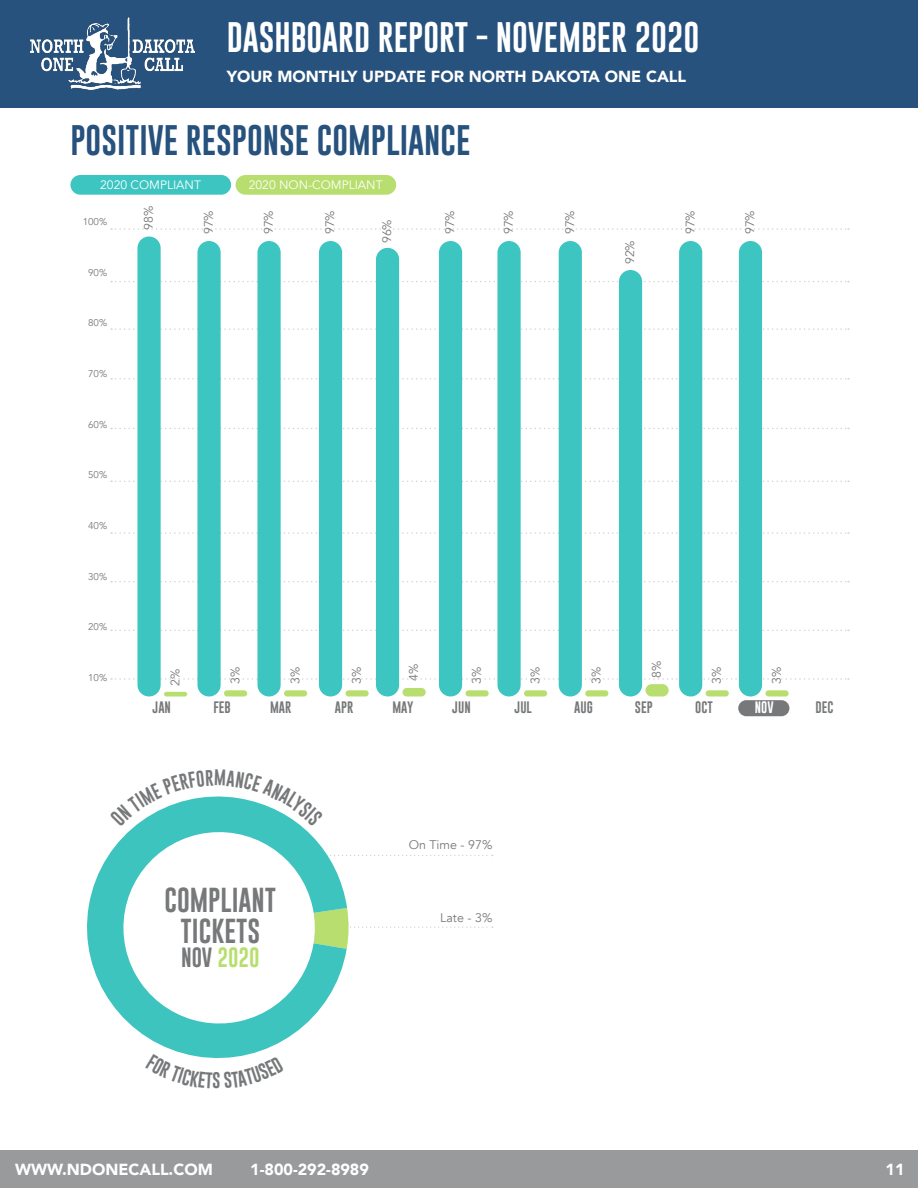
<style>
.page{position:relative;width:918px;height:1188px;background:#fff}
.page>*{position:absolute;margin:0;border:0;box-sizing:border-box;transform-origin:0 0}
.t1{font:31.2px "Gobold";color:#fff}
.t2{font:31.2px "Gobold";color:#27527d}
.t3{font:25.35px "Gobold";color:#76787a}
.t4{font:20.4px "Gobold";color:#b8de6f}
.t5{font:16.5px "Gobold";color:#76787a}
.t6{font:900 16.05px "Avenir";color:#fff}
.t7{font:12.45px "Avenir";color:#76787a}
.t8{font:12.3px "Avenir";color:#76787a}
.t9{font:12.15px "Gobold";color:#76787a}
.t10{font:12.15px "Avenir";color:#fff}
.t11{font:12.15px "Gobold";color:#fff}
.t12{font:12.15px "Gobold";color:#787a7a}
.t13{font:9.75px "Avenir";color:#76787a}
.s1{color:#76787a}
</style>
<div class="page">
<svg style="left:111px;top:228px;width:738px;height:2px"></svg>
<svg style="left:350px;top:855px;width:143px;height:1px"></svg>
<svg style="left:347px;top:908px;width:146px;height:39px"></svg>
<svg style="left:87px;top:848px;width:260px;height:210px"></svg>
<svg style="left:111px;top:281px;width:738px;height:1px"></svg>
<svg style="left:111px;top:328px;width:738px;height:2px"></svg>
<svg style="left:111px;top:378px;width:738px;height:2px"></svg>
<svg style="left:111px;top:428px;width:738px;height:1px"></svg>
<svg style="left:111px;top:481px;width:738px;height:1px"></svg>
<svg style="left:111px;top:532px;width:738px;height:2px"></svg>
<svg style="left:111px;top:581px;width:738px;height:1px"></svg>
<svg style="left:111px;top:630px;width:738px;height:1px"></svg>
<svg style="left:111px;top:678px;width:738px;height:2px"></svg>
<div style="left:137px;top:237px;width:24px;height:459px;background:#3dc5c1;border-radius:12px"></div>
<hr style="left:164px;top:692px;width:23px;height:4px;background:#b8de6f;border-radius:2px">
<div style="left:738px;top:700px;width:51px;height:16px;background:#76787a;border-radius:8px"></div>
<div style="left:70px;top:175px;width:161px;height:20px;background:#3dc5c1;border-radius:10px"></div>
<div style="left:236px;top:175px;width:160px;height:20px;background:#b8de6f;border-radius:10px"></div>
<div style="left:0;top:0;width:918px;height:107px;background:#27527d"></div>
<div style="left:0;top:1150px;width:918px;height:38px;background:#989a9c"></div>
<img style="left:30px;top:17px;width:164px;height:73px">
<svg style="left:114px;top:826px;width:210px;height:207px"></svg>
<div style="left:197px;top:241px;width:24px;height:455px;background:#3dc5c1;border-radius:12px"></div>
<div style="left:224px;top:690px;width:23px;height:6px;background:#b8de6f;border-radius:3px"></div>
<div style="left:257px;top:241px;width:24px;height:455px;background:#3dc5c1;border-radius:12px"></div>
<div style="left:284px;top:690px;width:23px;height:6px;background:#b8de6f;border-radius:3px"></div>
<div style="left:319px;top:241px;width:23px;height:455px;background:#3dc5c1;border-radius:12px"></div>
<div style="left:346px;top:690px;width:23px;height:6px;background:#b8de6f;border-radius:3px"></div>
<div style="left:376px;top:248px;width:23px;height:448px;background:#3dc5c1;border-radius:12px"></div>
<div style="left:403px;top:688px;width:23px;height:8px;background:#b8de6f;border-radius:4px"></div>
<div style="left:439px;top:241px;width:23px;height:455px;background:#3dc5c1;border-radius:12px"></div>
<div style="left:466px;top:690px;width:23px;height:6px;background:#b8de6f;border-radius:3px"></div>
<div style="left:497px;top:241px;width:24px;height:455px;background:#3dc5c1;border-radius:12px"></div>
<div style="left:524px;top:690px;width:23px;height:6px;background:#b8de6f;border-radius:3px"></div>
<div style="left:559px;top:241px;width:23px;height:455px;background:#3dc5c1;border-radius:12px"></div>
<div style="left:585px;top:690px;width:23px;height:6px;background:#b8de6f;border-radius:3px"></div>
<div style="left:619px;top:270px;width:23px;height:426px;background:#3dc5c1;border-radius:12px"></div>
<div style="left:646px;top:684px;width:23px;height:12px;background:#b8de6f;border-radius:6px"></div>
<div style="left:679px;top:241px;width:23px;height:455px;background:#3dc5c1;border-radius:12px"></div>
<div style="left:706px;top:690px;width:23px;height:6px;background:#b8de6f;border-radius:3px"></div>
<div style="left:739px;top:241px;width:23px;height:455px;background:#3dc5c1;border-radius:12px"></div>
<div style="left:765px;top:690px;width:24px;height:6px;background:#b8de6f;border-radius:3px"></div>
<svg style="left:135px;top:796px;width:166px;height:30px"></svg>
<svg style="left:145px;top:1054px;width:68px;height:4px"></svg>
<svg style="left:224px;top:1056px;width:60px;height:2px"></svg>
<p class="t1" style="left:227px;top:17px;width:474px">DASHBOARD REPORT - NOVEMBER 2020</p>
<p class="t6" style="left:227px;top:63px;width:461px">YOUR MONTHLY UPDATE FOR NORTH DAKOTA ONE CALL</p>
<p class="t2" style="left:70px;top:120px;width:401px">POSITIVE RESPONSE COMPLIANCE</p>
<p class="t10" style="left:100px;top:177px;width:102px">2020 COMPLIANT</p>
<p class="t10" style="left:249px;top:177px;width:135px">2020 NON-COMPLIANT</p>
<p class="t13" style="left:83px;top:216px;width:26px">100%</p>
<p class="t13" style="left:88px;top:267px;width:21px">90%</p>
<p class="t13" style="left:88px;top:317px;width:21px">80%</p>
<p class="t13" style="left:88px;top:368px;width:21px">70%</p>
<p class="t13" style="left:88px;top:418px;width:21px">60%</p>
<p class="t13" style="left:88px;top:469px;width:21px">50%</p>
<p class="t13" style="left:88px;top:520px;width:21px">40%</p>
<p class="t13" style="left:88px;top:570px;width:21px">30%</p>
<p class="t8" style="left:141px;top:230px;width:25px;rotate:-90deg">98%</p>
<p class="t8" style="left:201px;top:234px;width:25px;rotate:-90deg">97%</p>
<p class="t8" style="left:261px;top:234px;width:25px;rotate:-90deg">97%</p>
<p class="t8" style="left:323px;top:234px;width:25px;rotate:-90deg">97%</p>
<p class="t8" style="left:380px;top:243px;width:25px;rotate:-90deg">96%</p>
<p class="t13" style="left:88px;top:621px;width:21px">20%</p>
<p class="t13" style="left:88px;top:672px;width:21px">10%</p>
<p class="t8" style="left:168px;top:686px;width:19px;rotate:-90deg">2%</p>
<p class="t8" style="left:228px;top:684px;width:19px;rotate:-90deg">3%</p>
<p class="t8" style="left:288px;top:684px;width:19px;rotate:-90deg">3%</p>
<p class="t8" style="left:349px;top:684px;width:19px;rotate:-90deg">3%</p>
<p class="t8" style="left:406px;top:681px;width:19px;rotate:-90deg">4%</p>
<p class="t8" style="left:443px;top:234px;width:25px;rotate:-90deg">97%</p>
<p class="t8" style="left:501px;top:234px;width:25px;rotate:-90deg">97%</p>
<p class="t8" style="left:562px;top:234px;width:25px;rotate:-90deg">97%</p>
<p class="t8" style="left:623px;top:264px;width:25px;rotate:-90deg">92%</p>
<p class="t8" style="left:683px;top:234px;width:25px;rotate:-90deg">97%</p>
<p class="t8" style="left:743px;top:234px;width:25px;rotate:-90deg">97%</p>
<p class="t8" style="left:469px;top:684px;width:19px;rotate:-90deg">3%</p>
<p class="t8" style="left:528px;top:684px;width:19px;rotate:-90deg">3%</p>
<p class="t8" style="left:589px;top:684px;width:19px;rotate:-90deg">3%</p>
<p class="t8" style="left:649px;top:678px;width:19px;rotate:-90deg">8%</p>
<p class="t8" style="left:709px;top:684px;width:19px;rotate:-90deg">3%</p>
<p class="t8" style="left:769px;top:684px;width:19px;rotate:-90deg">3%</p>
<p class="t9" style="left:153px;top:700px;width:20px">JAN</p>
<p class="t9" style="left:213px;top:700px;width:19px">FEB</p>
<p class="t9" style="left:270px;top:700px;width:23px">MAR</p>
<p class="t9" style="left:335px;top:700px;width:20px">APR</p>
<p class="t9" style="left:392px;top:700px;width:23px">MAY</p>
<p class="t9" style="left:452px;top:700px;width:20px">JUN</p>
<p class="t9" style="left:515px;top:700px;width:19px">JUL</p>
<p class="t9" style="left:574px;top:700px;width:20px">AUG</p>
<p class="t9" style="left:635px;top:700px;width:19px">SEP</p>
<p class="t9" style="left:695px;top:700px;width:19px">OCT</p>
<p class="t11" style="left:755px;top:700px;width:20px">NOV</p>
<p class="t12" style="left:816px;top:700px;width:19px">DEC</p>
<p class="t3" style="left:164px;top:884px;width:113px">COMPLIANT</p>
<p class="t3" style="left:181px;top:914px;width:81px">TICKETS</p>
<p class="t4" style="left:181px;top:944px;width:80px"><span class="s1">NOV</span> 2020</p>
<p class="t5" style="left:212px;top:1070px;width:10px">S</p>
<p class="t7" style="left:409px;top:838px;width:85px">On Time - 97%</p>
<p class="t7" style="left:440px;top:910px;width:54px">Late - 3%</p>
<p class="t6" style="left:15px;top:1156px;width:199px">WWW.NDONECALL.COM</p>
<p class="t6" style="left:250px;top:1156px;width:120px">1-800-292-8989</p>
<p class="t6" style="left:886px;top:1156px;width:20px">11</p>
</div>
